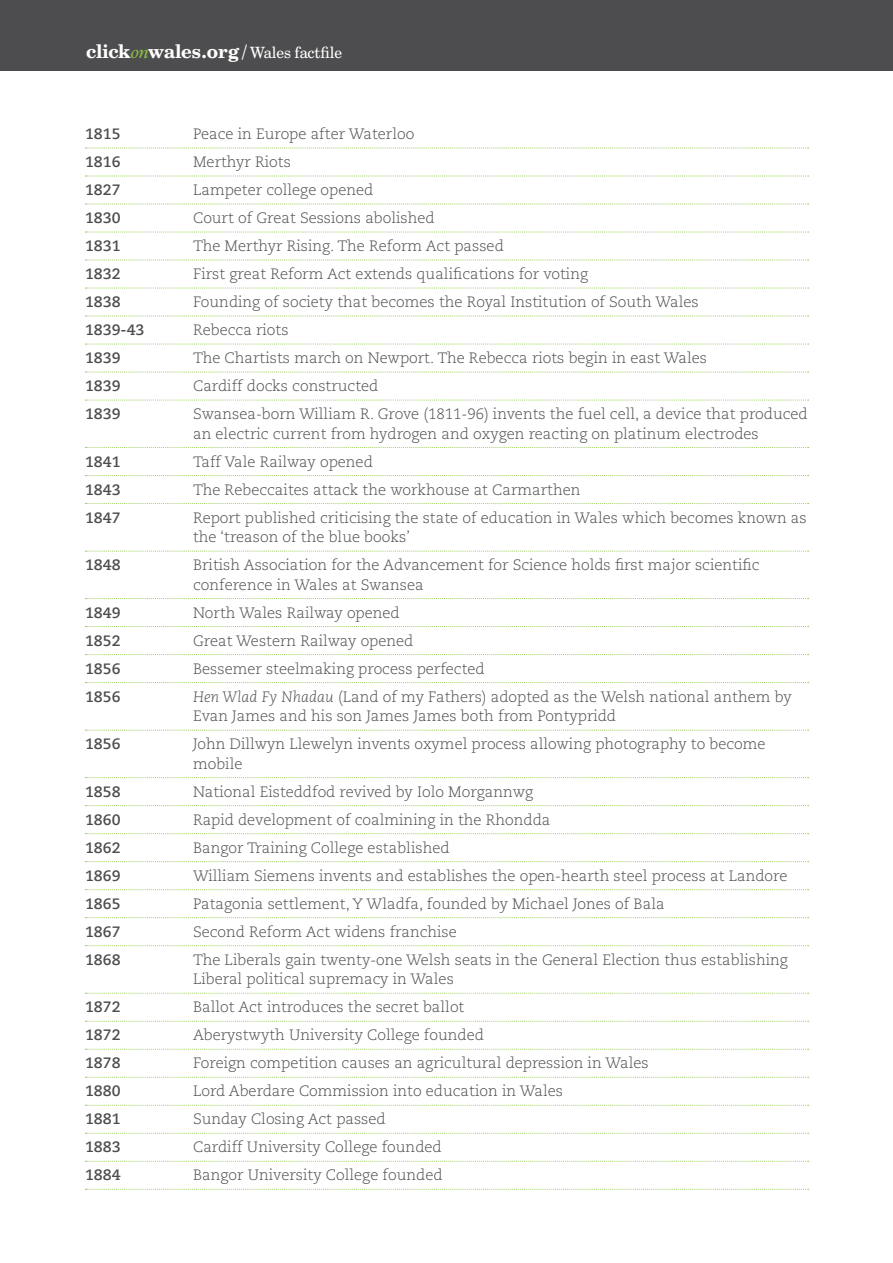
<style>
.page{position:relative;width:893px;height:1263px;background:#fff}
.page>*{position:absolute;margin:0;border:0;box-sizing:border-box;transform-origin:0 0}
.t1{font:700 18.6px "Century Schoolbook BT";letter-spacing:-.02em;color:#fff}
.t2{font:300 15px/19.5px "Caecilia";color:#4d4d4f}
.t3{font:700 15px "Caecilia";color:#4d4d4f}
.s1{font-family:"M Plantin";font-weight:400;font-style:italic;color:#8cc63f}
.s2{font-weight:400;font-size:15.6px}
.s3{font-style:italic}
</style>
<div class="page">
<svg style="left:85px;top:148px;width:724px;height:1px"></svg>
<svg style="left:85px;top:176px;width:724px;height:1px"></svg>
<svg style="left:85px;top:204px;width:724px;height:1px"></svg>
<svg style="left:85px;top:232px;width:724px;height:1px"></svg>
<svg style="left:85px;top:260px;width:724px;height:1px"></svg>
<svg style="left:85px;top:288px;width:724px;height:1px"></svg>
<svg style="left:85px;top:316px;width:724px;height:1px"></svg>
<svg style="left:85px;top:344px;width:724px;height:1px"></svg>
<svg style="left:85px;top:372px;width:724px;height:1px"></svg>
<svg style="left:85px;top:400px;width:724px;height:1px"></svg>
<svg style="left:85px;top:447px;width:724px;height:1px"></svg>
<svg style="left:85px;top:475px;width:724px;height:1px"></svg>
<svg style="left:85px;top:503px;width:724px;height:1px"></svg>
<svg style="left:85px;top:551px;width:724px;height:1px"></svg>
<svg style="left:85px;top:598px;width:724px;height:1px"></svg>
<svg style="left:85px;top:626px;width:724px;height:1px"></svg>
<svg style="left:85px;top:654px;width:724px;height:1px"></svg>
<svg style="left:85px;top:682px;width:724px;height:1px"></svg>
<svg style="left:85px;top:730px;width:724px;height:1px"></svg>
<svg style="left:85px;top:777px;width:724px;height:1px"></svg>
<svg style="left:85px;top:805px;width:724px;height:1px"></svg>
<svg style="left:85px;top:833px;width:724px;height:1px"></svg>
<svg style="left:85px;top:861px;width:724px;height:1px"></svg>
<svg style="left:85px;top:889px;width:724px;height:1px"></svg>
<svg style="left:85px;top:917px;width:724px;height:1px"></svg>
<svg style="left:85px;top:945px;width:724px;height:1px"></svg>
<svg style="left:85px;top:993px;width:724px;height:1px"></svg>
<svg style="left:85px;top:1021px;width:724px;height:1px"></svg>
<svg style="left:85px;top:1049px;width:724px;height:1px"></svg>
<svg style="left:85px;top:1077px;width:724px;height:1px"></svg>
<svg style="left:85px;top:1105px;width:724px;height:1px"></svg>
<svg style="left:85px;top:1133px;width:724px;height:1px"></svg>
<svg style="left:85px;top:1161px;width:724px;height:1px"></svg>
<svg style="left:85px;top:1189px;width:724px;height:1px"></svg>
<div style="left:0;top:0;width:893px;height:70px;background:#4d4d4f"></div>
<p class="t1" style="left:86px;top:39px;width:257px">click<span class="s1">on</span>wales.org / <span class="s2">Wales factfile</span></p>
<p class="t3" style="left:85px;top:125px;width:37px">1815</p>
<p class="t2" style="left:193px;top:125px;width:223px">Peace in Europe after Waterloo</p>
<p class="t3" style="left:85px;top:153px;width:37px">1816</p>
<p class="t2" style="left:193px;top:153px;width:99px">Merthyr Riots</p>
<p class="t3" style="left:85px;top:181px;width:37px">1827</p>
<p class="t2" style="left:193px;top:181px;width:182px">Lampeter college opened</p>
<p class="t3" style="left:85px;top:209px;width:37px">1830</p>
<p class="t2" style="left:193px;top:209px;width:243px">Court of Great Sessions abolished</p>
<p class="t3" style="left:85px;top:237px;width:37px">1831</p>
<p class="t2" style="left:193px;top:237px;width:312px">The Merthyr Rising. The Reform Act passed</p>
<p class="t3" style="left:85px;top:265px;width:37px">1832</p>
<p class="t2" style="left:193px;top:265px;width:397px">First great Reform Act extends qualifications for voting</p>
<p class="t3" style="left:85px;top:293px;width:37px">1838</p>
<p class="t2" style="left:193px;top:293px;width:507px">Founding of society that becomes the Royal Institution of South Wales</p>
<p class="t3" style="left:85px;top:321px;width:61px">1839-43</p>
<p class="t2" style="left:193px;top:321px;width:97px">Rebecca riots</p>
<p class="t3" style="left:85px;top:349px;width:37px">1839</p>
<p class="t2" style="left:193px;top:349px;width:516px">The Chartists march on Newport. The Rebecca riots begin in east Wales</p>
<p class="t3" style="left:85px;top:377px;width:37px">1839</p>
<p class="t2" style="left:193px;top:377px;width:187px">Cardiff docks constructed</p>
<p class="t3" style="left:85px;top:405px;width:37px">1839</p>
<p class="t2" style="left:193px;top:405px;width:616px">Swansea-born William R. Grove (1811-96) invents the fuel cell, a device that produced an electric current from hydrogen and oxygen reacting on platinum electrodes</p>
<p class="t3" style="left:85px;top:453px;width:37px">1841</p>
<p class="t2" style="left:193px;top:452px;width:181px">Taff Vale Railway opened</p>
<p class="t3" style="left:85px;top:481px;width:37px">1843</p>
<p class="t2" style="left:193px;top:480px;width:389px">The Rebeccaites attack the workhouse at Carmarthen</p>
<p class="t3" style="left:85px;top:509px;width:37px">1847</p>
<p class="t2" style="left:193px;top:508px;width:615px">Report published criticising the state of education in Wales which becomes known as the ‘treason of the blue books’</p>
<p class="t3" style="left:85px;top:556px;width:37px">1848</p>
<p class="t2" style="left:193px;top:556px;width:568px">British Association for the Advancement for Science holds first major scientific conference in Wales at Swansea</p>
<p class="t3" style="left:85px;top:604px;width:37px">1849</p>
<p class="t2" style="left:193px;top:603px;width:208px">North Wales Railway opened</p>
<p class="t3" style="left:85px;top:632px;width:37px">1852</p>
<p class="t2" style="left:193px;top:631px;width:222px">Great Western Railway opened</p>
<p class="t3" style="left:85px;top:660px;width:37px">1856</p>
<p class="t2" style="left:193px;top:659px;width:293px">Bessemer steelmaking process perfected</p>
<p class="t3" style="left:85px;top:688px;width:37px">1856</p>
<p class="t2" style="left:193px;top:687px;width:600px"><span class="s3">Hen Wlad Fy Nhadau</span> (Land of my Fathers) adopted as the Welsh national anthem by<br>Evan James and his son James James both from Pontypridd</p>
<p class="t3" style="left:85px;top:735px;width:37px">1856</p>
<p class="t2" style="left:193px;top:735px;width:574px">John Dillwyn Llewelyn invents oxymel process allowing photography to become mobile</p>
<p class="t3" style="left:85px;top:783px;width:37px">1858</p>
<p class="t2" style="left:193px;top:782px;width:342px">National Eisteddfod revived by Iolo Morgannwg</p>
<p class="t3" style="left:85px;top:811px;width:37px">1860</p>
<p class="t2" style="left:193px;top:810px;width:359px">Rapid development of coalmining in the Rhondda</p>
<p class="t3" style="left:85px;top:839px;width:37px">1862</p>
<p class="t2" style="left:193px;top:838px;width:258px">Bangor Training College established</p>
<p class="t3" style="left:85px;top:867px;width:37px">1869</p>
<p class="t2" style="left:193px;top:866px;width:596px">William Siemens invents and establishes the open-hearth steel process at Landore</p>
<p class="t3" style="left:85px;top:895px;width:37px">1865</p>
<p class="t2" style="left:193px;top:894px;width:473px">Patagonia settlement, Y Wladfa, founded by Michael Jones of Bala</p>
<p class="t3" style="left:85px;top:923px;width:37px">1867</p>
<p class="t2" style="left:193px;top:922px;width:265px">Second Reform Act widens franchise</p>
<p class="t3" style="left:85px;top:951px;width:37px">1868</p>
<p class="t2" style="left:193px;top:950px;width:596px">The Liberals gain twenty-one Welsh seats in the General Election thus establishing<br>Liberal political supremacy in Wales</p>
<p class="t3" style="left:85px;top:998px;width:37px">1872</p>
<p class="t2" style="left:193px;top:998px;width:273px">Ballot Act introduces the secret ballot</p>
<p class="t3" style="left:85px;top:1026px;width:37px">1872</p>
<p class="t2" style="left:193px;top:1026px;width:292px">Aberystwyth University College founded</p>
<p class="t3" style="left:85px;top:1054px;width:37px">1878</p>
<p class="t2" style="left:193px;top:1054px;width:457px">Foreign competition causes an agricultural depression in Wales</p>
<p class="t3" style="left:85px;top:1082px;width:37px">1880</p>
<p class="t2" style="left:193px;top:1082px;width:372px">Lord Aberdare Commission into education in Wales</p>
<p class="t3" style="left:85px;top:1110px;width:37px">1881</p>
<p class="t2" style="left:193px;top:1110px;width:194px">Sunday Closing Act passed</p>
<p class="t3" style="left:85px;top:1138px;width:37px">1883</p>
<p class="t2" style="left:193px;top:1138px;width:250px">Cardiff University College founded</p>
<p class="t3" style="left:85px;top:1166px;width:37px">1884</p>
<p class="t2" style="left:193px;top:1166px;width:251px">Bangor University College founded</p>
</div>
